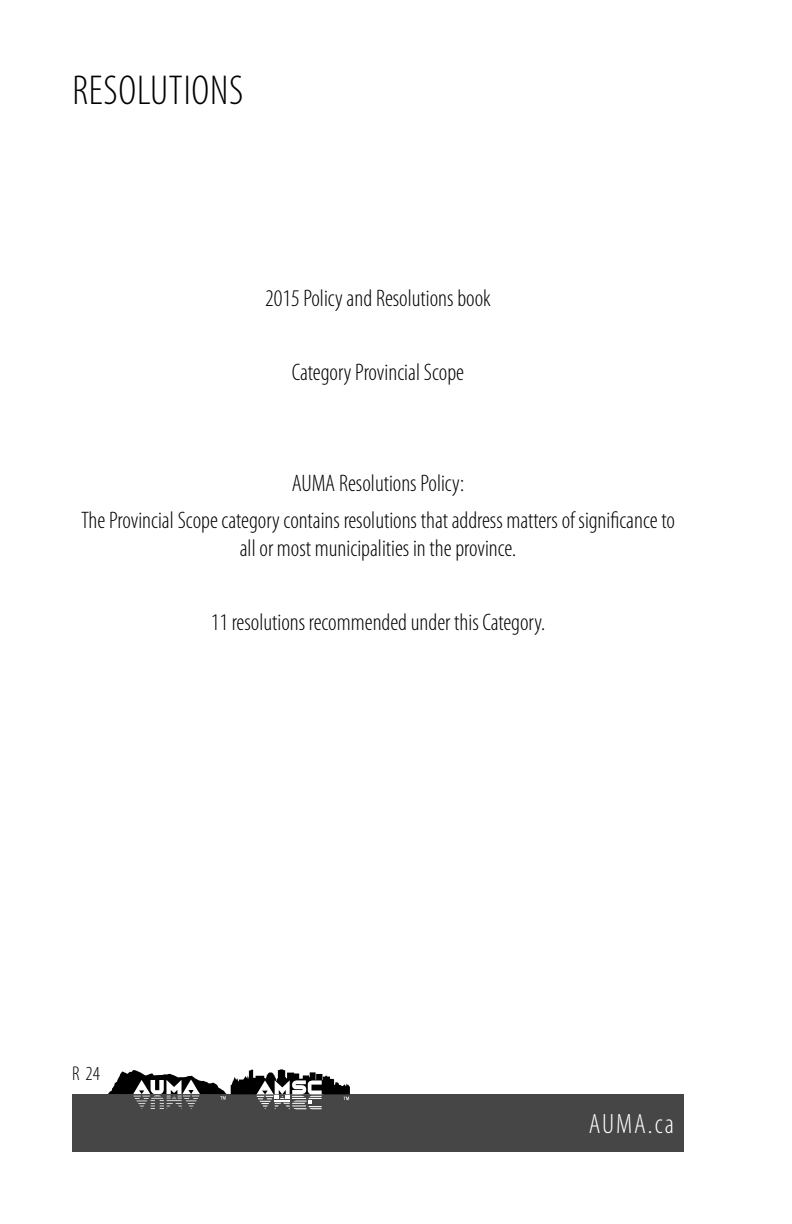
<style>
.page{position:relative;width:792px;height:1224px;background:#fff}
.page>*{position:absolute;margin:0;border:0;box-sizing:border-box;transform-origin:0 0}
.t1{font:300 condensed 42px "Myriad Pro";letter-spacing:.02em;color:#000}
.t2{font:300 condensed 28px "Myriad Pro";letter-spacing:.065em;color:#fff}
.t3{font:300 condensed 24px/37px "Myriad Pro";color:#000;text-align:center}
.t4{font:300 condensed 20px "Myriad Pro";color:#000}
</style>
<div class="page">
<div style="left:72px;top:1094px;width:612px;height:58px;background:#464647"></div>
<svg style="left:108px;top:1069px;width:242px;height:40px"></svg>
<h1 class="t1" style="left:72px;top:65px;width:173px">RESOLUTIONS</h1>
<p class="t3" style="left:265px;top:279px;width:227px">2015 Policy and Resolutions book</p>
<p class="t3" style="left:292px;top:353px;width:174px">Category Provincial Scope</p>
<p class="t3" style="left:81px;top:464px;width:595px">AUMA Resolutions Policy:<br>The Provincial Scope category contains resolutions that address matters of significance to</p>
<p class="t3" style="left:240px;top:529px;width:278px">all or most municipalities in the province.</p>
<p class="t3" style="left:211px;top:603px;width:336px">11 resolutions recommended under this Category.</p>
<p class="t4" style="left:72px;top:1061px;width:30px">R 24</p>
<p class="t2" style="left:589px;top:1107px;width:87px">AUMA.ca</p>
</div>
